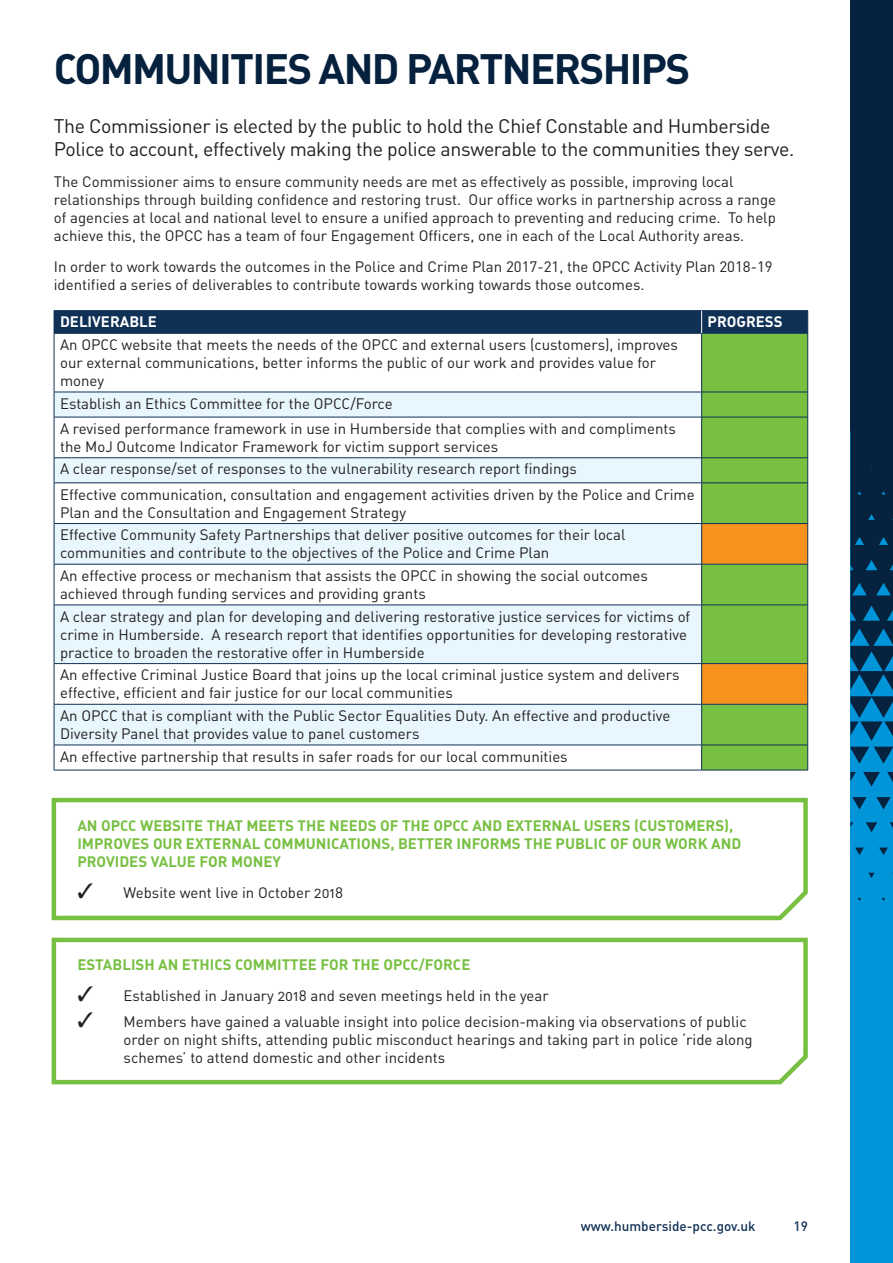
<style>
.page{position:relative;width:893px;height:1263px;background:#fff}
.page>*{position:absolute;margin:0;border:0;box-sizing:border-box;transform-origin:0 0}
.t1{font:42px "DIN Bold Alternate";letter-spacing:-.04em;color:#05213e}
.t2{font:19.5px/23.4px "DIN";letter-spacing:-.02em;color:#231f20}
.t3{font:15px/18px "DIN Regular Alternate";color:#231f20}
.t4{font:15px/18px "DIN";color:#231f20}
.t5{font:15px/18px "DIN Bold Alternate";color:#78c042}
.t6{font:15px "DIN Bold Alternate";color:#fff}
.t7{font:500 13.5px "DIN";color:#103156}
</style>
<div class="page">
<div style="left:850px;top:0;width:43px;height:1263px;background:#0095d9"></div>
<svg style="left:868px;top:873px;width:7px;height:5px"></svg>
<svg style="left:879px;top:847px;width:9px;height:8px"></svg>
<svg style="left:855px;top:847px;width:9px;height:8px"></svg>
<svg style="left:890px;top:822px;width:3px;height:6px"></svg>
<svg style="left:866px;top:822px;width:11px;height:10px"></svg>
<svg style="left:876px;top:797px;width:15px;height:12px"></svg>
<svg style="left:852px;top:797px;width:15px;height:12px"></svg>
<svg style="left:887px;top:772px;width:6px;height:10px"></svg>
<svg style="left:863px;top:772px;width:17px;height:14px"></svg>
<svg style="left:850px;top:772px;width:6px;height:9px"></svg>
<svg style="left:850px;top:747px;width:43px;height:17px"></svg>
<svg style="left:850px;top:430px;width:43px;height:311px"></svg>
<div style="left:850px;top:0;width:43px;height:430px;background:#05223e"></div>
<div style="left:702px;top:334px;width:105px;height:436px;background:#78c042"></div>
<svg style="left:55px;top:393px;width:646px;height:352px;fill:#e8f6fd"></svg>
<svg style="left:702px;top:524px;width:105px;height:180px"></svg>
<hr style="left:54px;top:310px;width:648px;height:1px;background:#103156">
<hr style="left:702px;top:310px;width:106px;height:1px;background:#103156">
<hr style="left:54px;top:333px;width:648px;height:1px;background:#103156">
<hr style="left:54px;top:333px;width:1px;height:59px;background:#103156">
<hr style="left:702px;top:333px;width:106px;height:1px;background:#103156">
<hr style="left:701px;top:333px;width:1px;height:59px;background:#103156">
<hr style="left:807px;top:333px;width:1px;height:59px;background:#103156">
<hr style="left:54px;top:392px;width:648px;height:1px;background:#103156">
<svg style="left:54px;top:392px;width:1px;height:25px"></svg>
<hr style="left:702px;top:392px;width:106px;height:1px;background:#103156">
<svg style="left:701px;top:392px;width:1px;height:25px"></svg>
<svg style="left:807px;top:392px;width:1px;height:25px"></svg>
<hr style="left:54px;top:417px;width:648px;height:1px;background:#103156">
<hr style="left:54px;top:417px;width:1px;height:41px;background:#103156">
<hr style="left:702px;top:417px;width:106px;height:1px;background:#103156">
<hr style="left:701px;top:417px;width:1px;height:41px;background:#103156">
<hr style="left:807px;top:417px;width:1px;height:41px;background:#103156">
<hr style="left:54px;top:457px;width:648px;height:1px;background:#103156">
<svg style="left:54px;top:458px;width:1px;height:25px"></svg>
<hr style="left:702px;top:457px;width:106px;height:1px;background:#103156">
<svg style="left:701px;top:458px;width:1px;height:25px"></svg>
<svg style="left:807px;top:458px;width:1px;height:25px"></svg>
<hr style="left:54px;top:483px;width:648px;height:1px;background:#103156">
<hr style="left:54px;top:483px;width:1px;height:40px;background:#103156">
<hr style="left:702px;top:483px;width:106px;height:1px;background:#103156">
<hr style="left:701px;top:483px;width:1px;height:40px;background:#103156">
<hr style="left:807px;top:483px;width:1px;height:40px;background:#103156">
<hr style="left:54px;top:523px;width:648px;height:1px;background:#103156">
<hr style="left:54px;top:524px;width:1px;height:40px;background:#103156">
<hr style="left:702px;top:523px;width:106px;height:1px;background:#103156">
<hr style="left:701px;top:524px;width:1px;height:40px;background:#103156">
<hr style="left:807px;top:524px;width:1px;height:40px;background:#103156">
<hr style="left:54px;top:564px;width:648px;height:1px;background:#103156">
<hr style="left:54px;top:564px;width:1px;height:41px;background:#103156">
<hr style="left:702px;top:564px;width:106px;height:1px;background:#103156">
<hr style="left:701px;top:564px;width:1px;height:41px;background:#103156">
<hr style="left:807px;top:564px;width:1px;height:41px;background:#103156">
<hr style="left:54px;top:605px;width:648px;height:1px;background:#103156">
<hr style="left:54px;top:605px;width:1px;height:58px;background:#103156">
<hr style="left:702px;top:605px;width:106px;height:1px;background:#103156">
<hr style="left:701px;top:605px;width:1px;height:58px;background:#103156">
<hr style="left:807px;top:605px;width:1px;height:58px;background:#103156">
<hr style="left:54px;top:663px;width:648px;height:1px;background:#103156">
<hr style="left:54px;top:664px;width:1px;height:40px;background:#103156">
<hr style="left:702px;top:663px;width:106px;height:1px;background:#103156">
<hr style="left:701px;top:664px;width:1px;height:40px;background:#103156">
<hr style="left:807px;top:664px;width:1px;height:40px;background:#103156">
<hr style="left:54px;top:704px;width:648px;height:1px;background:#103156">
<hr style="left:54px;top:704px;width:1px;height:41px;background:#103156">
<hr style="left:702px;top:704px;width:106px;height:1px;background:#103156">
<hr style="left:701px;top:704px;width:1px;height:41px;background:#103156">
<hr style="left:807px;top:704px;width:1px;height:41px;background:#103156">
<hr style="left:54px;top:745px;width:648px;height:1px;background:#103156">
<svg style="left:54px;top:745px;width:1px;height:25px"></svg>
<hr style="left:702px;top:745px;width:106px;height:1px;background:#103156">
<svg style="left:701px;top:745px;width:1px;height:25px"></svg>
<svg style="left:807px;top:745px;width:1px;height:25px"></svg>
<hr style="left:54px;top:770px;width:648px;height:1px;background:#103156">
<hr style="left:702px;top:770px;width:106px;height:1px;background:#103156">
<div style="left:54px;top:311px;width:754px;height:22px;background:#103156"></div>
<svg style="left:51px;top:797px;width:757px;height:124px"></svg>
<svg style="left:51px;top:937px;width:757px;height:148px"></svg>
<h1 class="t1" style="left:54px;top:41px;width:638px">COMMUNITIES AND PARTNERSHIPS</h1>
<h2 class="t2" style="left:54px;top:114px;width:742px">The Commissioner is elected by the public to hold the Chief Constable and Humberside<br>Police to account, effectively making the police answerable to the communities they serve.</h2>
<p class="t4" style="left:54px;top:172px;width:724px">The Commissioner aims to ensure community needs are met as effectively as possible, improving local relationships through building confidence and restoring trust. Our office works in partnership across a range of agencies at local and national level to ensure a unified approach to preventing and reducing crime. To help achieve this, the OPCC has a team of four Engagement Officers, one in each of the Local Authority areas.</p>
<p class="t4" style="left:54px;top:257px;width:720px">In order to work towards the outcomes in the Police and Crime Plan 2017-21, the OPCC Activity Plan 2018-19 identified a series of deliverables to contribute towards working towards those outcomes.</p>
<p class="t6" style="left:60px;top:312px;width:98px">DELIVERABLE</p>
<p class="t6" style="left:708px;top:312px;width:76px">PROGRESS</p>
<p class="t3" style="left:60px;top:335px;width:619px">An OPCC website that meets the needs of the OPCC and external users (customers), improves our external communications, better informs the public of our work and provides value for money</p>
<p class="t3" style="left:60px;top:390px;width:617px;line-height:25px">Establish an Ethics Committee for the OPCC/Force<br>A revised performance framework in use in Humberside that complies with and compliments</p>
<p class="t3" style="left:60px;top:435px;width:518px;line-height:22.6px">the MoJ Outcome Indicator Framework for victim support services<br>A clear response/set of responses to the vulnerability research report findings</p>
<p class="t3" style="left:60px;top:485px;width:636px">Effective communication, consultation and engagement activities driven by the Police and Crime<br>Plan and the Consultation and Engagement Strategy</p>
<p class="t3" style="left:60px;top:525px;width:567px">Effective Community Safety Partnerships that deliver positive outcomes for their local communities and contribute to the objectives of the Police and Crime Plan</p>
<p class="t3" style="left:60px;top:566px;width:589px">An effective process or mechanism that assists the OPCC in showing the social outcomes achieved through funding services and providing grants</p>
<p class="t3" style="left:60px;top:607px;width:632px">A clear strategy and plan for developing and delivering restorative justice services for victims of crime in Humberside. A research report that identifies opportunities for developing restorative practice to broaden the restorative offer in Humberside</p>
<p class="t3" style="left:60px;top:665px;width:621px">An effective Criminal Justice Board that joins up the local criminal justice system and delivers effective, efficient and fair justice for our local communities</p>
<p class="t3" style="left:60px;top:706px;width:612px">An OPCC that is compliant with the Public Sector Equalities Duty. An effective and productive<br>Diversity Panel that provides value to panel customers</p>
<p class="t3" style="left:60px;top:747px;width:509px">An effective partnership that results in safer roads for our local communities</p>
<p class="t5" style="left:77px;top:816px;width:665px">AN OPCC WEBSITE THAT MEETS THE NEEDS OF THE OPCC AND EXTERNAL USERS (CUSTOMERS),<br>IMPROVES OUR EXTERNAL COMMUNICATIONS, BETTER INFORMS THE PUBLIC OF OUR WORK AND<br>PROVIDES VALUE FOR MONEY</p>
<p class="t3" style="left:77px;top:883px;width:267px">✓ Website went live in October 2018</p>
<p class="t5" style="left:77px;top:955px;width:395px">ESTABLISH AN ETHICS COMMITTEE FOR THE OPCC/FORCE</p>
<p class="t3" style="left:77px;top:987px;width:473px">✓ Established in January 2018 and seven meetings held in the year</p>
<p class="t3" style="left:124px;top:1012px;width:631px;text-indent:-46px">✓ Members have gained a valuable insight into police decision-making via observations of public order on night shifts, attending public misconduct hearings and taking part in police ‘ride along schemes’ to attend domestic and other incidents</p>
<p class="t7" style="left:581px;top:1217px;width:176px">www.humberside-pcc.gov.uk</p>
<p class="t7" style="left:793px;top:1217px;width:16px">19</p>
</div>
